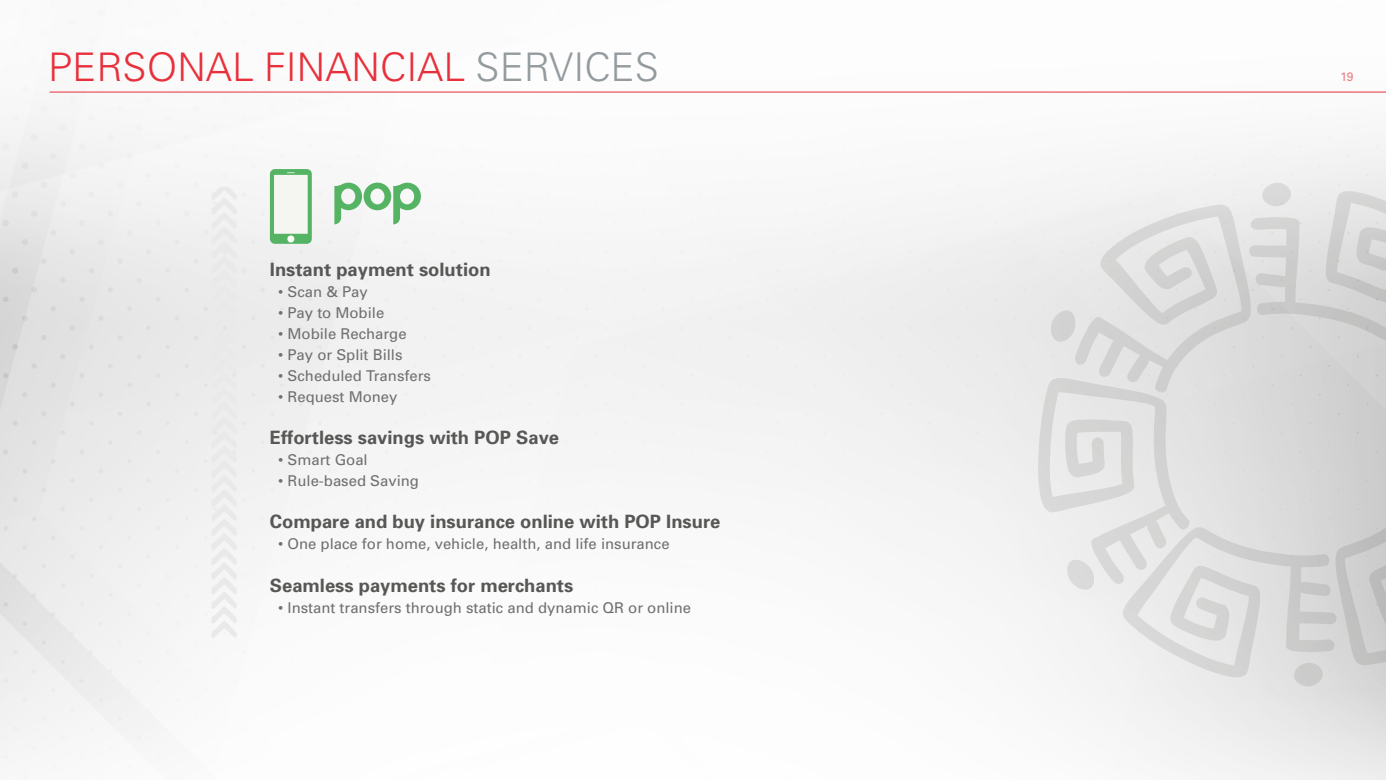
<style>
.page{position:relative;width:1386px;height:780px;background:#fff}
.page>*{position:absolute;margin:0;border:0;box-sizing:border-box;transform-origin:0 0}
.t1{font:300 39.38px "Univers";color:#e7303b}
.t2{font:700 18.38px "Univers";color:#575756}
.t3{font:14.88px "Univers";color:#706f6f}
.t4{font:12.25px "Univers";color:#e7303c}
.s1{color:#939b9f}
</style>
<div class="page">
<svg style="left:211px;top:187px;width:26px;height:451px"></svg>
<svg style="left:270px;top:169px;width:42px;height:75px"></svg>
<svg style="left:1037px;top:182px;width:348px;height:504px;background:#ddd"></svg>
<hr style="left:50px;top:92px;width:1335px;height:1px;background:#e7303b">
<svg style="left:334px;top:182px;width:87px;height:42px"></svg>
<h1 class="t1" style="left:48px;top:44px;width:612px">PERSONAL FINANCIAL <span class="s1">SERVICES</span></h1>
<p class="t2" style="left:270px;top:258px;width:222px">Instant payment solution</p>
<p class="t3" style="left:278px;top:282px;width:91px">• Scan &amp; Pay</p>
<p class="t3" style="left:278px;top:303px;width:108px">• Pay to Mobile</p>
<p class="t3" style="left:278px;top:324px;width:130px">• Mobile Recharge</p>
<p class="t3" style="left:278px;top:345px;width:126px">• Pay or Split Bills</p>
<p class="t3" style="left:278px;top:366px;width:154px">• Scheduled Transfers</p>
<p class="t3" style="left:278px;top:387px;width:121px">• Request Money</p>
<p class="t2" style="left:270px;top:426px;width:291px">Effortless savings with POP Save</p>
<p class="t3" style="left:278px;top:450px;width:91px">• Smart Goal</p>
<p class="t3" style="left:278px;top:471px;width:142px">• Rule-based Saving</p>
<p class="t2" style="left:270px;top:510px;width:452px">Compare and buy insurance online with POP Insure</p>
<p class="t3" style="left:278px;top:534px;width:393px">• One place for home, vehicle, health, and life insurance</p>
<p class="t2" style="left:270px;top:573px;width:305px">Seamless payments for merchants</p>
<p class="t3" style="left:278px;top:597px;width:414px">• Instant transfers through static and dynamic QR or online</p>
<p class="t4" style="left:1339px;top:69px;width:15px">19</p>
</div>
